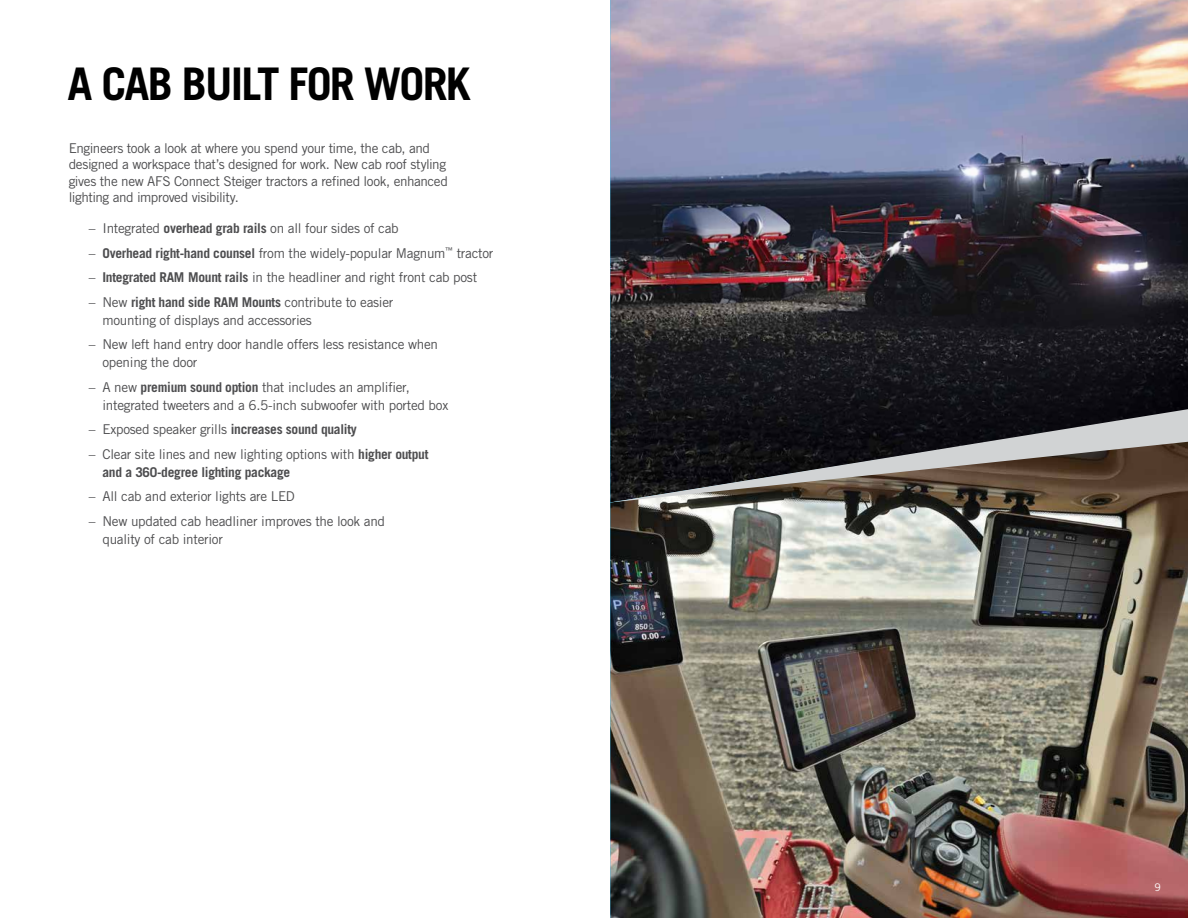
<style>
.page{position:relative;width:1188px;height:918px;background:#fff}
.page>*{position:absolute;margin:0;border:0;box-sizing:border-box;transform-origin:0 0}
.t1{font:700 45px "Trade Gothic LT Std";letter-spacing:-.04em;color:#000}
.t2{font:13.5px/18px "Trade Gothic LT Std";letter-spacing:-.02em;color:#4d4d4f}
.t3{font:700 13.5px/18px "Trade Gothic LT Std";letter-spacing:-.02em;color:#4d4d4f}
.t4{font:10.5px "Trade Gothic LT Std";color:#fff}
.s1{font-weight:700}
.s2{font-weight:400}
</style>
<div class="page">
<img style="left:610px;top:502px;width:578px;height:416px">
<img style="left:610px;top:0;width:578px;height:409px">
<svg style="left:610px;top:409px;width:578px;height:93px;background:#474240"></svg>
<h1 class="t1" style="left:68px;top:56px;width:405px">A CAB BUILT FOR WORK</h1>
<p class="t2" style="left:69px;top:140px;width:381px;line-height:16.5px">Engineers took a look at where you spend your time, the cab, and designed a workspace that’s designed for work. New cab roof styling gives the new AFS Connect Steiger tractors a refined look, enhanced lighting and improved visibility.</p>
<p class="t2" style="left:89px;top:219px;width:311px">– Integrated <span class="s1">overhead grab rails</span> on all four sides of cab</p>
<p class="t2" style="left:89px;top:244px;width:406px">– <span class="s1">Overhead right-hand counsel</span> from the widely-popular Magnum<sup>™</sup> tractor</p>
<p class="t2" style="left:89px;top:268px;width:390px">– <span class="s1">Integrated RAM Mount rails</span> in the headliner and right front cab post</p>
<p class="t2" style="left:102px;top:293px;width:292px;text-indent:-14px">– New <span class="s1">right hand side RAM Mounts</span> contribute to easier mounting of displays and accessories</p>
<p class="t2" style="left:102px;top:335px;width:337px;text-indent:-13px">– New left hand entry door handle offers less resistance when opening the door</p>
<p class="t2" style="left:102px;top:378px;width:347px;text-indent:-14px">– A new <span class="s1">premium sound option</span> that includes an amplifier, integrated tweeters and a 6.5-inch subwoofer with ported box</p>
<p class="t2" style="left:89px;top:420px;width:269px">– Exposed speaker grills <span class="s1">increases sound quality</span></p>
<p class="t3" style="left:102px;top:445px;width:328px;text-indent:-14px"><span class="s2">– Clear site lines and new lighting options with</span> higher output and a 360-degree lighting package</p>
<p class="t2" style="left:89px;top:487px;width:208px">– All cab and exterior lights are LED</p>
<p class="t2" style="left:102px;top:512px;width:284px;text-indent:-14px">– New updated cab headliner improves the look and quality of cab interior</p>
<p class="t4" style="left:1155px;top:881px;width:8px">9</p>
</div>
